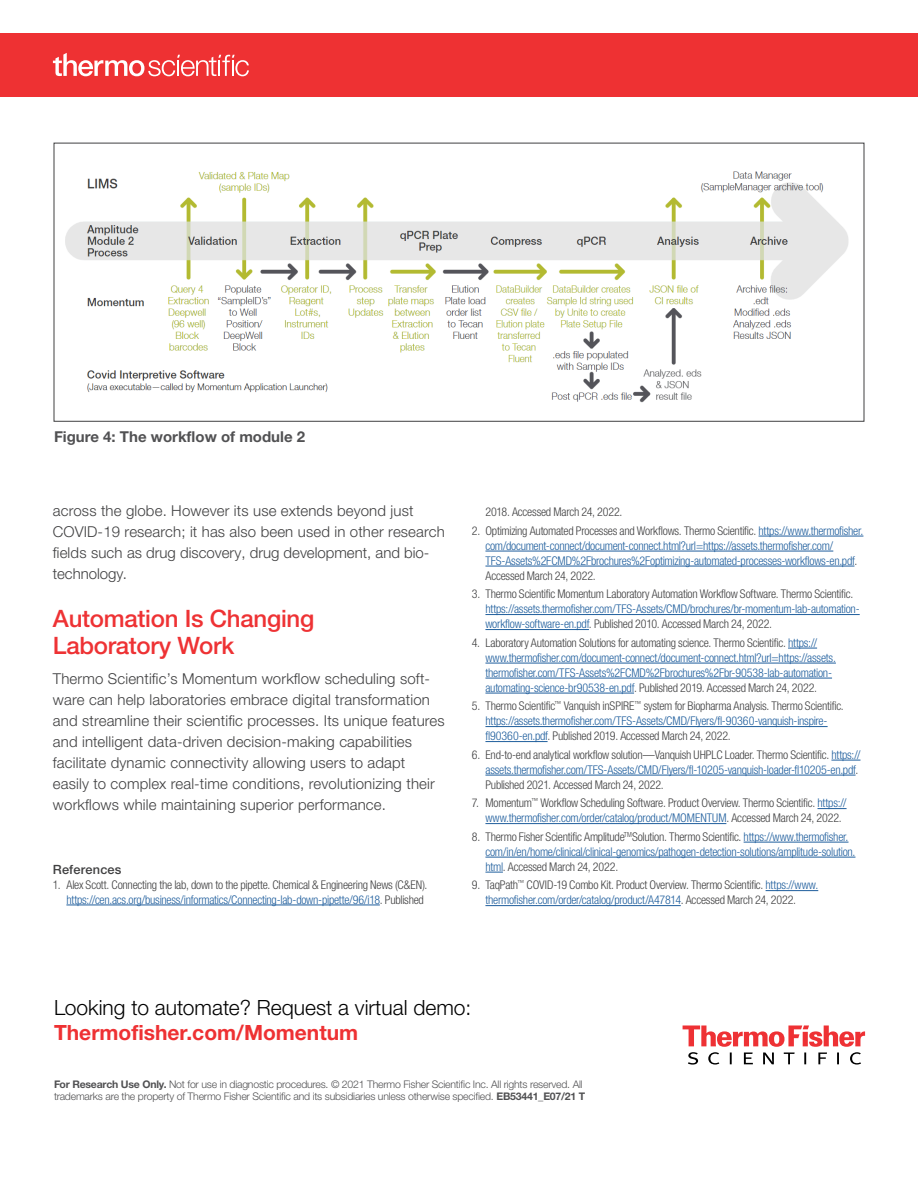
<style>
.page{position:relative;width:918px;height:1188px;background:#fff}
.page>*{position:absolute;margin:0;border:0;box-sizing:border-box;transform-origin:0 0}
.Subject_Header{font:500 24px/27px "Helvetica Neue LTW1 G";letter-spacing:-.01em;color:#ee3234}
.Captio{font:300 21px/25.2px "Helvetica Neue LTW1 G";color:#000}
.Body_Copy{font:300 15px/21px "Helvetica Neue LTW1 G";letter-spacing:.01em;color:#404041}
.Captio-2{font:700 15px "Helvetica Neue LTW1 G";color:#515153}
.References_Heading{font:500 12.75px "Helvetica Neue LTW1 G";letter-spacing:.015em;color:#404041}
.t1{font:300 condensed 12px/15px "Helvetica Neue LTW1 G";letter-spacing:-.02em;color:#404041}
.t2{font:300 condensed 12px/15px "Helvetica Neue LTW1 G";letter-spacing:-.02em;color:#1f5e9d}
.Captio-3{font:300 10.5px/12.6px "Helvetica Neue LTW1 G";letter-spacing:-.02em;color:#515153}
.s1{color:#1f5e9d}
.s2{color:#404041}
.s3{font-weight:700;color:#ee3133}
.s4{font-weight:700}
</style>
<div class="page">
<div style="left:0;top:33px;width:918px;height:63px;background:#ee3133"></div>
<svg style="left:53px;top:53px;width:196px;height:23px"></svg>
<hr style="left:66px;top:905px;width:314px;height:1px;background:#1f5e9d">
<hr style="left:759px;top:536px;width:104px;height:1px;background:#1f5e9d">
<hr style="left:485px;top:551px;width:348px;height:1px;background:#1f5e9d">
<hr style="left:485px;top:566px;width:369px;height:1px;background:#1f5e9d">
<hr style="left:485px;top:614px;width:375px;height:1px;background:#1f5e9d">
<hr style="left:485px;top:629px;width:104px;height:1px;background:#1f5e9d">
<svg style="left:788px;top:648px;width:29px;height:1px"></svg>
<hr style="left:485px;top:663px;width:351px;height:1px;background:#1f5e9d">
<hr style="left:485px;top:678px;width:347px;height:1px;background:#1f5e9d">
<hr style="left:485px;top:693px;width:149px;height:1px;background:#1f5e9d">
<hr style="left:485px;top:726px;width:343px;height:1px;background:#1f5e9d">
<hr style="left:485px;top:741px;width:63px;height:1px;background:#1f5e9d">
<hr style="left:831px;top:760px;width:30px;height:1px;background:#1f5e9d">
<hr style="left:485px;top:775px;width:371px;height:1px;background:#1f5e9d">
<svg style="left:818px;top:808px;width:29px;height:1px"></svg>
<hr style="left:485px;top:823px;width:241px;height:1px;background:#1f5e9d">
<hr style="left:744px;top:842px;width:105px;height:1px;background:#1f5e9d">
<hr style="left:485px;top:857px;width:370px;height:1px;background:#1f5e9d">
<svg style="left:485px;top:872px;width:18px;height:1px"></svg>
<hr style="left:766px;top:890px;width:52px;height:1px;background:#1f5e9d">
<hr style="left:485px;top:905px;width:196px;height:1px;background:#1f5e9d">
<img style="left:65px;top:171px;width:784px;height:232px">
<svg style="left:683px;top:1025px;width:182px;height:40px"></svg>
<p class="Captio-2" style="left:54px;top:427px;width:253px">Figure 4: The workflow of module 2</p>
<p class="Body_Copy" style="left:53px;top:500px;width:393px">across the globe. However its use extends beyond just COVID-19 research; it has also been used in other research fields such as drug discovery, drug development, and bio&shy;technology.</p>
<p class="Subject_Header" style="left:53px;top:605px;width:263px">Automation Is Changing<br>Laboratory Work</p>
<p class="Body_Copy" style="left:53px;top:668px;width:393px">Thermo Scientific’s Momentum workflow scheduling soft&shy;ware can help laboratories embrace digital transformation and streamline their scientific processes. Its unique features and intelligent data-driven decision-making capabilities facilitate dynamic connectivity allowing users to adapt easily to complex real-time conditions, revolutionizing their workflows while maintaining superior performance.</p>
<p class="References_Heading" style="left:53px;top:862px;width:70px">References</p>
<p class="t1" style="left:53px;top:877px;width:376px;text-align:right">1. Alex Scott. Connecting the lab, down to the pipette. Chemical &amp; Engineering News (C&amp;EN). <span class="s1">https://cen.acs.org/business/informatics/Connecting-lab-down-pipette/96/i18</span>. Published</p>
<p class="t1" style="left:485px;top:505px;width:138px">2018. Accessed March 24, 2022.</p>
<p class="t2" style="left:485px;top:523px;width:379px;text-indent:-14px"><span class="s2">2. Optimizing Automated Processes and Workflows. Thermo Scientific.</span> https://www.thermofisher. com/document-connect/document-connect.html?url=https://assets.thermofisher.com/ TFS-Assets%2FCMD%2Fbrochures%2Foptimizing-automated-processes-workflows-en.pdf<span class="s2">.<br>Accessed March 24, 2022.</span></p>
<p class="t1" style="left:485px;top:587px;width:376px;text-indent:-14px">3. Thermo Scientific Momentum Laboratory Automation Workflow Software. Thermo Scientific. <span class="s1">https://assets.thermofisher.com/TFS-Assets/CMD/brochures/br-momentum-lab-automation&shy;workflow-software-en.pdf</span>. Published 2010. Accessed March 24, 2022.</p>
<p class="t2" style="left:485px;top:635px;width:352px;text-indent:-14px"><span class="s2">4. Laboratory Automation Solutions for automating science. Thermo Scientific.</span> https:// www.thermofisher.com/document-connect/document-connect.html?url=https://assets. thermofisher.com/TFS-Assets%2FCMD%2Fbrochures%2Fbr-90538-lab-automation&shy;automating-science-br90538-en.pdf<span class="s2">. Published 2019. Accessed March 24, 2022.</span></p>
<p class="t1" style="left:485px;top:699px;width:360px;text-indent:-14px">5. Thermo Scientific<sup>™</sup> Vanquish inSPIRE<sup>™</sup> system for Biopharma Analysis. Thermo Scientific. <span class="s1">https://assets.thermofisher.com/TFS-Assets/CMD/Flyers/fl-90360-vanquish-inspire&shy;fl90360-en.pdf</span>. Published 2019. Accessed March 24, 2022.</p>
<p class="t1" style="left:485px;top:747px;width:377px;text-indent:-14px">6. End-to-end analytical workflow solution—Vanquish UHPLC Loader. Thermo Scientific. <span class="s1">https:// assets.thermofisher.com/TFS-Assets/CMD/Flyers/fl-10205-vanquish-loader-fl10205-en.pdf</span>.<br>Published 2021. Accessed March 24, 2022.</p>
<p class="t1" style="left:485px;top:796px;width:363px;text-indent:-14px">7. Momentum<sup>™</sup> Workflow Scheduling Software. Product Overview. Thermo Scientific. <span class="s1">https:// www.thermofisher.com/order/catalog/product/MOMENTUM</span>. Accessed March 24, 2022.</p>
<p class="t2" style="left:485px;top:829px;width:372px;text-indent:-14px"><span class="s2">8. Thermo Fisher Scientific Amplitude</span><sup>TM</sup><span class="s2">Solution. Thermo Scientific.</span> https://www.thermofisher. com/in/en/home/clinical/clinical-genomics/pathogen-detection-solutions/amplitude-solution. html<span class="s2">. Accessed March 24, 2022.</span></p>
<p class="t1" style="left:485px;top:878px;width:334px;text-indent:-14px">9. TaqPath<sup>™</sup> COVID-19 Combo Kit. Product Overview. Thermo Scientific. <span class="s1">https://www. thermofisher.com/order/catalog/product/A47814</span>. Accessed March 24, 2022.</p>
<p class="Captio" style="left:54px;top:995px;width:419px">Looking to automate? Request a virtual demo:<br><span class="s3">Thermofisher.com/Momentum</span></p>
<p class="Captio-3" style="left:54px;top:1078px;width:533px"><span class="s4">For Research Use Only.</span> Not for use in diagnostic procedures. © 2021 Thermo Fisher Scientific Inc. All rights reserved. All trademarks are the property of Thermo Fisher Scientific and its subsidiaries unless otherwise specified. <span class="s4">EB53441_E07/21 T</span></p>
</div>
